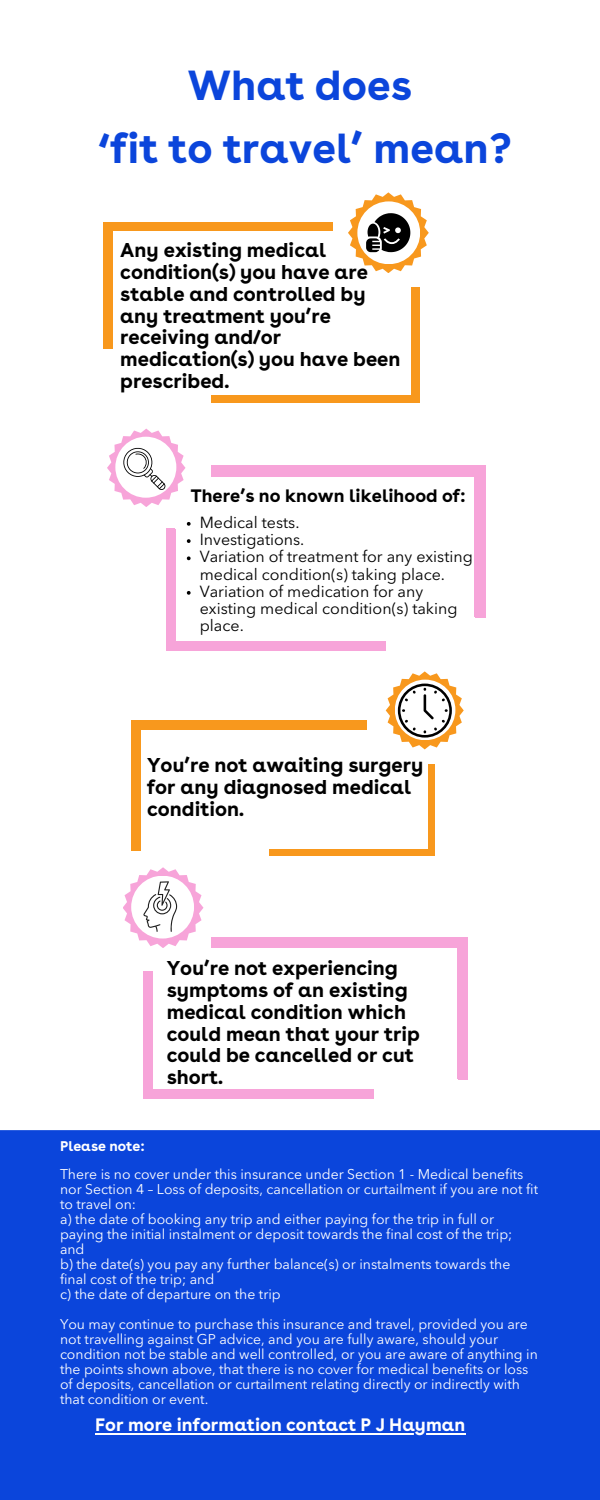
<style>
.page{position:relative;width:600px;height:1500px;background:#fff}
.page>*{position:absolute;margin:0;border:0;box-sizing:border-box;transform-origin:0 0}
.t1{font:700 42px "Buenos Aires";color:#0b45db}
.t2{font:700 20px/21.8px "Buenos Aires";color:#000}
.t3{font:700 18px "Buenos Aires";color:#fff}
.t4{font:700 18px "Buenos Aires";color:#000}
.t5{font:16px/17.2px "Avenir Next LT Pro";color:#000}
.t6{font:14px/15px "Avenir Next LT Pro";color:#fff}
.t7{font:700 14px "Buenos Aires";color:#fff}
</style>
<div class="page">
<div style="left:0;top:1130px;width:600px;height:370px;background:#0b45db"></div>
<div style="left:211px;top:466px;width:263px;height:11px;background:#f7a4d9"></div>
<div style="left:474px;top:466px;width:12px;height:11px;background:#f7a4d9"></div>
<div style="left:474px;top:477px;width:12px;height:140px;background:#f7a4d9"></div>
<svg style="left:107px;top:429px;width:79px;height:78px"></svg>
<div style="left:175px;top:641px;width:211px;height:9px;background:#f7a4d9"></div>
<div style="left:166px;top:641px;width:9px;height:9px;background:#f7a4d9"></div>
<div style="left:166px;top:529px;width:9px;height:112px;background:#f7a4d9"></div>
<svg style="left:187px;top:522px;width:4px;height:4px"></svg>
<svg style="left:187px;top:539px;width:4px;height:4px"></svg>
<svg style="left:187px;top:556px;width:4px;height:4px"></svg>
<svg style="left:187px;top:591px;width:4px;height:4px"></svg>
<svg style="left:386px;top:671px;width:78px;height:78px"></svg>
<div style="left:141px;top:720px;width:226px;height:10px;background:#f8981d"></div>
<div style="left:132px;top:720px;width:9px;height:10px;background:#f8981d"></div>
<div style="left:132px;top:730px;width:9px;height:121px;background:#f8981d"></div>
<div style="left:269px;top:849px;width:159px;height:6px;background:#f8981d"></div>
<div style="left:428px;top:849px;width:7px;height:6px;background:#f8981d"></div>
<div style="left:428px;top:764px;width:7px;height:85px;background:#f8981d"></div>
<div style="left:112px;top:222px;width:221px;height:9px;background:#f8981d"></div>
<div style="left:103px;top:222px;width:9px;height:9px;background:#f8981d"></div>
<div style="left:103px;top:231px;width:9px;height:118px;background:#f8981d"></div>
<svg style="left:348px;top:192px;width:81px;height:81px"></svg>
<div style="left:211px;top:394px;width:200px;height:9px;background:#f8981d"></div>
<div style="left:411px;top:394px;width:9px;height:9px;background:#f8981d"></div>
<div style="left:411px;top:287px;width:9px;height:107px;background:#f8981d"></div>
<svg style="left:123px;top:867px;width:80px;height:81px"></svg>
<div style="left:211px;top:937px;width:246px;height:11px;background:#f7a4d9"></div>
<div style="left:457px;top:937px;width:11px;height:11px;background:#f7a4d9"></div>
<div style="left:457px;top:948px;width:11px;height:131px;background:#f7a4d9"></div>
<div style="left:153px;top:1089px;width:221px;height:10px;background:#f7a4d9"></div>
<div style="left:143px;top:1089px;width:10px;height:10px;background:#f7a4d9"></div>
<div style="left:143px;top:971px;width:10px;height:118px;background:#f7a4d9"></div>
<hr style="left:95px;top:1433px;width:370px;height:1px;background:#fff">
<p class="t1" style="left:188px;top:60px;width:226px">What does</p>
<p class="t1" style="left:99px;top:123px;width:415px">‘fit to travel’ mean?</p>
<p class="t2" style="left:120px;top:239px;width:282px">Any existing medical condition(s) you have are stable and controlled by any treatment you’re receiving and/or medication(s) you have been prescribed.</p>
<p class="t4" style="left:191px;top:485px;width:277px">There’s no known likelihood of:</p>
<p class="t5" style="left:200px;top:515px;width:101px">Medical tests.</p>
<p class="t5" style="left:200px;top:533px;width:106px">Investigations.</p>
<p class="t5" style="left:200px;top:550px;width:275px">Variation of treatment for any existing medical condition(s) taking place.</p>
<p class="t5" style="left:200px;top:584px;width:259px">Variation of medication for any existing medical condition(s) taking place.</p>
<p class="t2" style="left:147px;top:754px;width:278px">You’re not awaiting surgery for any diagnosed medical condition.</p>
<p class="t2" style="left:167px;top:957px;width:255px">You’re not experiencing symptoms of an existing medical condition which could mean that your trip could be cancelled or cut short.</p>
<p class="t7" style="left:60px;top:1137px;width:86px">Please note:</p>
<p class="t6" style="left:60px;top:1168px;width:480px">There is no cover under this insurance under Section 1 - Medical benefits nor Section 4 – Loss of deposits, cancellation or curtailment if you are not fit to travel on:</p>
<p class="t6" style="left:60px;top:1213px;width:454px">a) the date of booking any trip and either paying for the trip in full or paying the initial instalment or deposit towards the final cost of the trip; and</p>
<p class="t6" style="left:60px;top:1258px;width:452px">b) the date(s) you pay any further balance(s) or instalments towards the final cost of the trip; and</p>
<p class="t6" style="left:60px;top:1288px;width:222px">c) the date of departure on the trip</p>
<p class="t6" style="left:60px;top:1318px;width:479px">You may continue to purchase this insurance and travel, provided you are not travelling against GP advice, and you are fully aware, should your condition not be stable and well controlled, or you are aware of anything in the points shown above, that there is no cover for medical benefits or loss of deposits, cancellation or curtailment relating directly or indirectly with that condition or event.</p>
<p class="t3" style="left:95px;top:1414px;width:372px">For more information contact P J Hayman</p>
</div>
